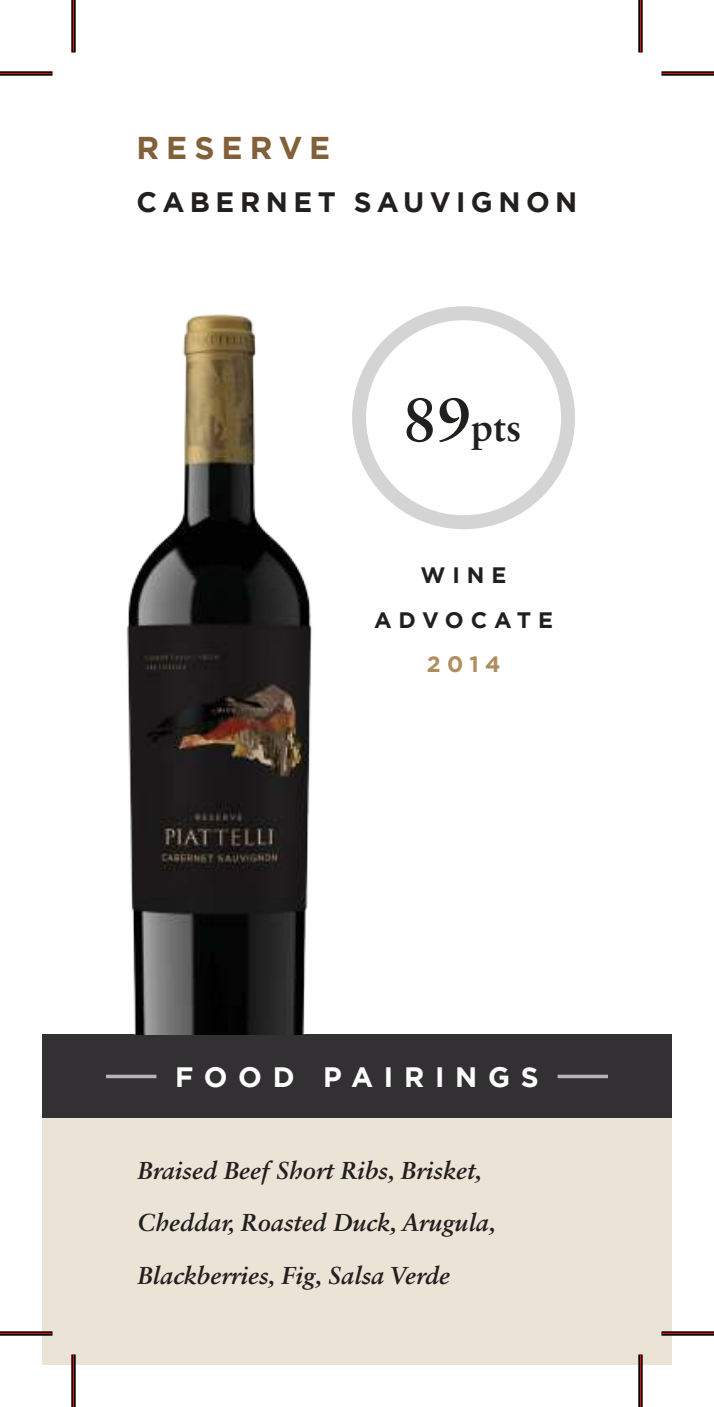
<style>
.page{position:relative;width:714px;height:1407px;background:#fff}
.page>*{position:absolute;margin:0;border:0;box-sizing:border-box;transform-origin:0 0}
.t1{font:700 39.55px "Sabon LT Std";color:#221f1f}
.t2{font:700 31.5px "Gotham";letter-spacing:.22em;color:#82613a}
.t3{font:700 28px "Gotham";letter-spacing:.195em;color:#221f1f}
.t4{font:700 28px "Gotham";letter-spacing:.38em;color:#fff}
.t5{font:italic 700 24.5px/52.5px "Sabon LT Std";color:#221f1f}
.t6{font:700 22.4px/44.8px "Gotham";letter-spacing:.305em;color:#221f1f;text-align:center}
.t7{font:700 22.4px "Gotham";color:#b08d60}
.s1{font-size:61.6px}
</style>
<div class="page">
<div style="left:42px;top:1035px;width:630px;height:330px;background:#ece3d7"></div>
<div style="left:42px;top:1035px;width:630px;height:83px;background:#323032"></div>
<hr style="left:106px;top:1075px;width:50px;height:3px;background:#fff">
<hr style="left:558px;top:1075px;width:50px;height:3px;background:#fff">
<img style="left:124px;top:314px;width:188px;height:721px">
<div style="left:352px;top:306px;width:223px;height:223px;border:14px solid #221f1f;border-radius:50%"></div>
<div style="left:0;top:71px;width:53px;height:5px;background:#000"></div>
<div style="left:662px;top:71px;width:52px;height:5px;background:#000"></div>
<div style="left:0;top:1331px;width:53px;height:5px;background:#000"></div>
<div style="left:662px;top:1331px;width:52px;height:5px;background:#000"></div>
<div style="left:71px;top:0;width:5px;height:52px;background:#000"></div>
<div style="left:71px;top:1354px;width:5px;height:53px;background:#000"></div>
<div style="left:638px;top:0;width:5px;height:52px;background:#000"></div>
<div style="left:638px;top:1354px;width:5px;height:53px;background:#000"></div>
<hr style="left:0;top:73px;width:53px;height:1px;background:#f00">
<hr style="left:662px;top:73px;width:52px;height:1px;background:#f00">
<hr style="left:0;top:1333px;width:53px;height:1px;background:#f00">
<hr style="left:662px;top:1333px;width:52px;height:1px;background:#f00">
<hr style="left:73px;top:0;width:1px;height:52px;background:#f00">
<hr style="left:73px;top:1354px;width:1px;height:53px;background:#f00">
<hr style="left:640px;top:0;width:1px;height:52px;background:#f00">
<hr style="left:640px;top:1354px;width:1px;height:53px;background:#f00">
<p class="t2" style="left:136px;top:137px;width:195px">RESERVE</p>
<p class="t3" style="left:136px;top:192px;width:442px">CABERNET SAUVIGNON</p>
<h1 class="t1" style="left:403px;top:413px;width:121px"><span class="s1">89</span>pts</h1>
<p class="t6" style="left:374px;top:555px;width:180px">WINE<br>ADVOCATE</p>
<p class="t7" style="left:427px;top:656px;width:75px">2014</p>
<p class="t4" style="left:175px;top:1067px;width:365px">FOOD PAIRINGS</p>
<p class="t5" style="left:138px;top:1146px;width:360px">Braised Beef Short Ribs, Brisket,<br>Cheddar, Roasted Duck, Arugula,<br>Blackberries, Fig, Salsa Verde</p>
</div>
